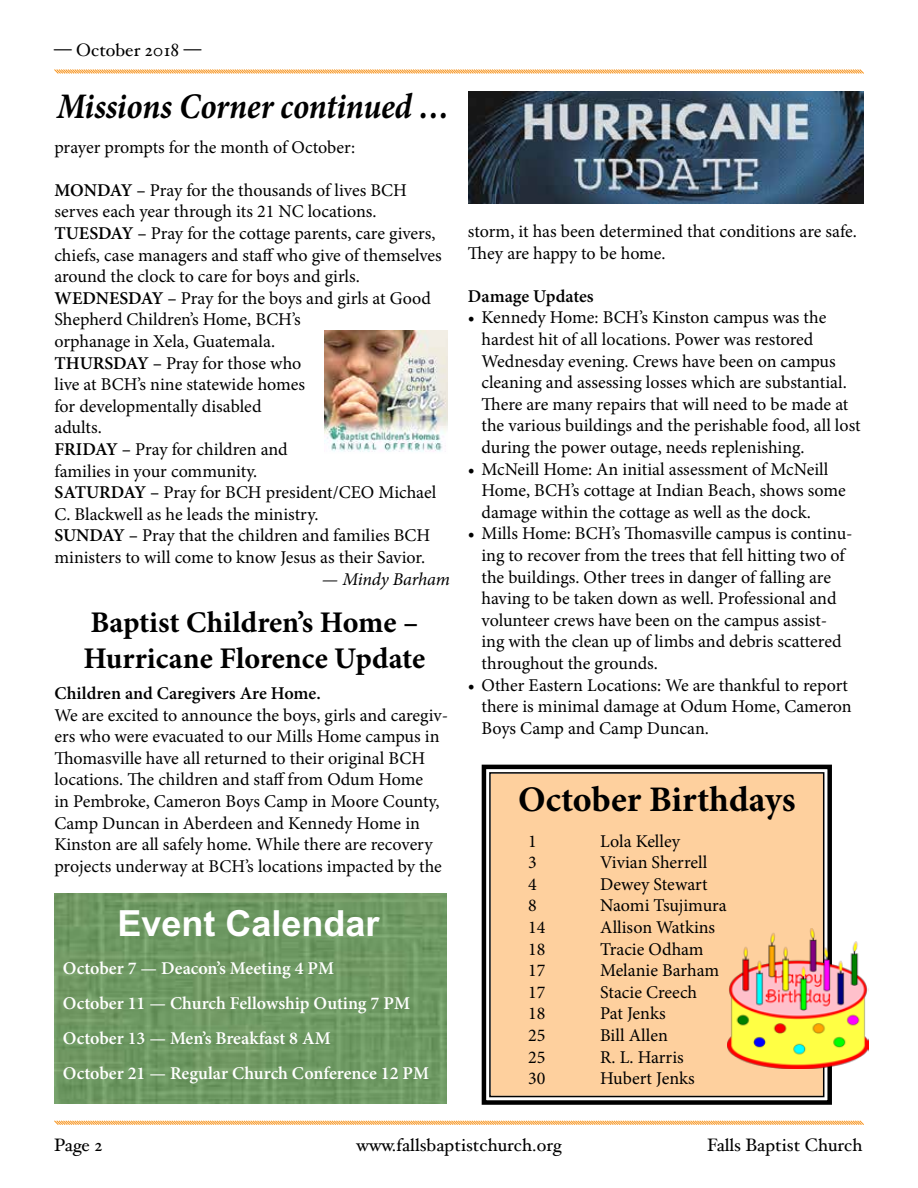
<style>
.page{position:relative;width:918px;height:1188px;background:#fff}
.page>*{position:absolute;margin:0;border:0;box-sizing:border-box;transform-origin:0 0}
.t1{font:italic 700 36px "Minion Pro";letter-spacing:-.01em;color:#000;scale:.91 1}
.t2{font:700 36px "Minion Pro";color:#000}
.t3{font:700 36px "Arial";color:#fff}
.t4{font:700 30px/36px "Minion Pro";color:#000}
.t5{font:18px/21.6px "Minion Pro";letter-spacing:-.005em;color:#000}
.t6{font:600 18px/35.1px "Minion Pro";color:#fff}
.t7{font:18px "Hoefler Text";color:#000}
.t8{font:600 18px "Minion Pro";color:#000}
.t9{font:italic 18px "Minion Pro";letter-spacing:-.015em;color:#000}
.s1{font-weight:600}
</style>
<div class="page">
<svg style="left:54px;top:1120px;width:810px;height:5px;background:#faca90"></svg>
<svg style="left:54px;top:69px;width:810px;height:5px;background:#faca90"></svg>
<img style="left:54px;top:893px;width:393px;height:211px">
<svg style="left:481px;top:764px;width:351px;height:341px;background:#efc598"></svg>
<div style="left:489px;top:772px;width:335px;height:325px;border:2px solid #000"></div>
<img style="left:728px;top:929px;width:141px;height:139px">
<img style="left:325px;top:330px;width:123px;height:122px">
<img style="left:468px;top:91px;width:396px;height:112px">
<p class="t7" style="left:54px;top:39px;width:149px">— October 2018 —</p>
<h1 class="t1" style="left:57px;top:81px;width:433px">Missions Corner continued …</h1>
<p class="t5" style="left:54px;top:136px;width:302px">prayer prompts for the month of October:</p>
<p class="t5" style="left:54px;top:179px;width:389px"><span class="s1">MONDAY –</span> Pray for the thousands of lives BCH serves each year through its 21 NC locations.<br><span class="s1">TUESDAY –</span> Pray for the cottage parents, care givers, chiefs, case managers and staff who give of themselves around the clock to care for boys and girls.<br><span class="s1">WEDNESDAY –</span> Pray for the boys and girls at Good Shepherd Children’s Home, BCH’s<br>orphanage in Xela, Guatemala.<br><span class="s1">THURSDAY –</span> Pray for those who<br>live at BCH’s nine statewide homes<br>for developmentally disabled<br>adults.<br><span class="s1">FRIDAY –</span> Pray for children and<br>families in your community.<br><span class="s1">SATURDAY –</span> Pray for BCH president/CEO Michael C. Blackwell as he leads the ministry.<br><span class="s1">SUNDAY –</span> Pray that the children and families BCH ministers to will come to know Jesus as their Savior.</p>
<p class="t9" style="left:322px;top:566px;width:130px">— Mindy Barham</p>
<h2 class="t4" style="left:84px;top:604px;width:343px">Baptist Children’s Home –<br>Hurricane Florence Update</h2>
<p class="t8" style="left:54px;top:681px;width:268px">Children and Caregivers Are Home.</p>
<p class="t5" style="left:54px;top:704px;width:395px">We are excited to announce the boys, girls and caregiv&shy;ers who were evacuated to our Mills Home campus in Thomasville have all returned to their original BCH locations. The children and staff from Odum Home<br>in Pembroke, Cameron Boys Camp in Moore County, Camp Duncan in Aberdeen and Kennedy Home in Kinston are all safely home. While there are recovery projects underway at BCH’s locations impacted by the</p>
<h1 class="t3" style="left:117px;top:899px;width:264px">Event Calendar</h1>
<p class="t6" style="left:63px;top:951px;width:368px">October 7 — Deacon’s Meeting 4 PM<br>October 11 — Church Fellowship Outing 7 PM October 13 — Men’s Breakfast 8 AM<br>October 21 — Regular Church Conference 12 PM</p>
<p class="t5" style="left:468px;top:221px;width:390px">storm, it has been determined that conditions are safe.<br>They are happy to be home.</p>
<p class="t8" style="left:468px;top:284px;width:127px">Damage Updates</p>
<p class="t5" style="left:481px;top:307px;width:381px;text-indent:-14px">• Kennedy Home: BCH’s Kinston campus was the hardest hit of all locations. Power was restored Wednesday evening. Crews have been on campus cleaning and assessing losses which are substantial.<br>There are many repairs that will need to be made at the various buildings and the perishable food, all lost during the power outage, needs replenishing.</p>
<p class="t5" style="left:481px;top:458px;width:366px;text-indent:-14px">• McNeill Home: An initial assessment of McNeill<br>Home, BCH’s cottage at Indian Beach, shows some damage within the cottage as well as the dock.</p>
<p class="t5" style="left:481px;top:523px;width:373px;text-indent:-14px">• Mills Home: BCH’s Thomasville campus is continu&shy;ing to recover from the trees that fell hitting two of the buildings. Other trees in danger of falling are having to be taken down as well. Professional and volunteer crews have been on the campus assist&shy;ing with the clean up of limbs and debris scattered throughout the grounds.</p>
<p class="t5" style="left:481px;top:674px;width:372px;text-indent:-14px">• Other Eastern Locations: We are thankful to report there is minimal damage at Odum Home, Cameron<br>Boys Camp and Camp Duncan.</p>
<h1 class="t2" style="left:518px;top:775px;width:279px">October Birthdays</h1>
<p class="t5" style="left:528px;top:830px;width:10px">1</p>
<p class="t5" style="left:600px;top:830px;width:82px">Lola Kelley</p>
<p class="t5" style="left:528px;top:852px;width:10px">3</p>
<p class="t5" style="left:600px;top:852px;width:109px">Vivian Sherrell</p>
<p class="t5" style="left:528px;top:873px;width:10px">4</p>
<p class="t5" style="left:600px;top:873px;width:109px">Dewey Stewart</p>
<p class="t5" style="left:528px;top:895px;width:10px">8</p>
<p class="t5" style="left:600px;top:895px;width:128px">Naomi Tsujimura</p>
<p class="t5" style="left:528px;top:916px;width:19px">14</p>
<p class="t5" style="left:600px;top:916px;width:117px">Allison Watkins</p>
<p class="t5" style="left:528px;top:938px;width:19px">18</p>
<p class="t5" style="left:600px;top:938px;width:105px">Tracie Odham</p>
<p class="t5" style="left:528px;top:960px;width:19px">17</p>
<p class="t5" style="left:600px;top:960px;width:121px">Melanie Barham</p>
<p class="t5" style="left:528px;top:981px;width:19px">17</p>
<p class="t5" style="left:600px;top:981px;width:98px">Stacie Creech</p>
<p class="t5" style="left:528px;top:1003px;width:19px">18</p>
<p class="t5" style="left:600px;top:1003px;width:67px">Pat Jenks</p>
<p class="t5" style="left:528px;top:1024px;width:19px">25</p>
<p class="t5" style="left:600px;top:1024px;width:69px">Bill Allen</p>
<p class="t5" style="left:528px;top:1046px;width:19px">25</p>
<p class="t5" style="left:600px;top:1046px;width:85px">R. L. Harris</p>
<p class="t5" style="left:528px;top:1068px;width:19px">30</p>
<p class="t5" style="left:600px;top:1068px;width:96px">Hubert Jenks</p>
<p class="t7" style="left:54px;top:1134px;width:50px">Page 2</p>
<p class="t7" style="left:356px;top:1134px;width:207px">www.fallsbaptistchurch.org</p>
<p class="t7" style="left:707px;top:1134px;width:157px">Falls Baptist Church</p>
</div>
